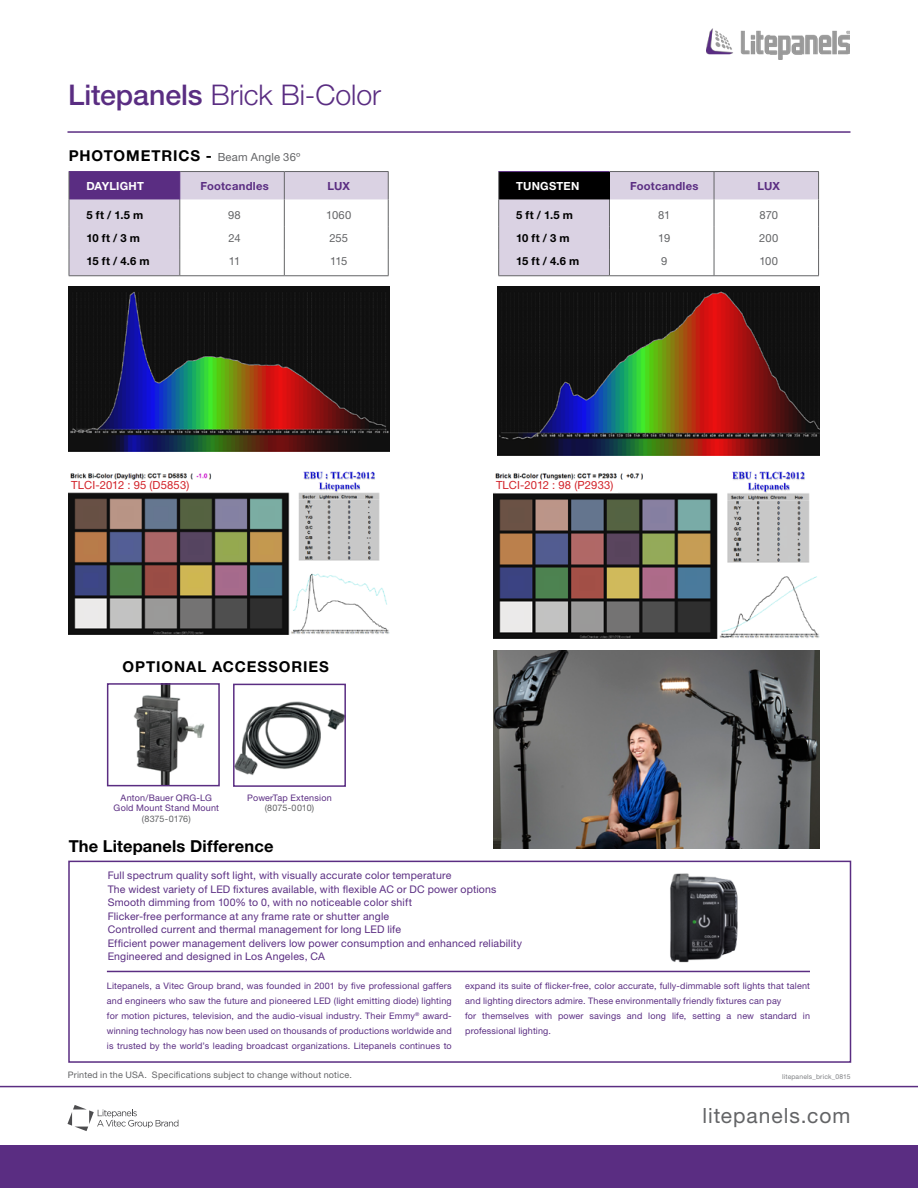
<style>
.page{position:relative;width:918px;height:1188px;background:#fff}
.page>*{position:absolute;margin:0;border:0;box-sizing:border-box;transform-origin:0 0}
.t1{font:300 28.5px "Helvetica Neue LT Std";color:#5a2d82}
.t2{font:21px "Helvetica Neue LT Std";letter-spacing:.045em;color:#636466}
.t3{font:700 16.5px "Helvetica Neue LT Std";letter-spacing:.01em;color:#000}
.t4{font:700 15px "Helvetica Neue LT Std";letter-spacing:.06em;color:#000}
.t5{font:700 11.25px "Helvetica Neue LT Std";letter-spacing:.045em;color:#000}
.t6{font:11.25px "Helvetica Neue LT Std";letter-spacing:.01em;color:#d2232a}
.t7{font:11.25px "Helvetica Neue LT Std";letter-spacing:-.01em;color:#636466}
.t8{font:700 11.25px "Helvetica Neue LT Std";letter-spacing:.02em;color:#5a2d82}
.t9{font:700 11.25px "Helvetica Neue LT Std";letter-spacing:.02em;color:#fff}
.t10{font:10.5px/13.5px "Helvetica Neue LT Std";letter-spacing:.02em;color:#5a2d82}
.t11{font:9px/15px "Helvetica Neue LT Std";letter-spacing:.015em;color:#5a2d82;text-align:justify}
.t12{font:9px "Helvetica Neue LT Std";letter-spacing:.02em;color:#636466}
.t13{font:9px "Helvetica Neue LT Std";letter-spacing:-.005em;color:#636466}
.t14{font:6.75px "Helvetica Neue LT Std";letter-spacing:.02em;color:#808285}
.s1{font-weight:500}
.s2{font-weight:400;font-size:11.25px;color:#636466}
</style>
<div class="page">
<img style="left:133px;top:686px;width:72px;height:97px">
<div style="left:107px;top:683px;width:113px;height:103px;border:2px solid #5a2d82"></div>
<img style="left:236px;top:701px;width:107px;height:74px">
<div style="left:233px;top:684px;width:113px;height:103px;border:2px solid #5a2d82"></div>
<img style="left:651px;top:873px;width:110px;height:98px">
<img style="left:493px;top:651px;width:327px;height:197px">
<hr style="left:67px;top:131px;width:783px;height:2px;background:#5a2d82">
<div style="left:0;top:1145px;width:918px;height:43px;background:#5a2d82"></div>
<hr style="left:0;top:1086px;width:918px;height:1px;background:#5a2d82">
<img style="left:706px;top:28px;width:143px;height:31px">
<svg style="left:68px;top:1105px;width:110px;height:26px"></svg>
<div style="left:68px;top:861px;width:783px;height:202px;border:2px solid #5a2d82"></div>
<hr style="left:107px;top:971px;width:703px;height:1px;background:#5a2d82">
<hr style="left:69px;top:171px;width:111px;height:1px;background:#5a2d82">
<svg style="left:69px;top:172px;width:320px;height:104px"></svg>
<hr style="left:180px;top:171px;width:104px;height:1px;background:#636466">
<hr style="left:284px;top:171px;width:105px;height:1px;background:#636466">
<hr style="left:498px;top:171px;width:111px;height:1px;background:#5a2d82">
<svg style="left:498px;top:172px;width:321px;height:104px"></svg>
<hr style="left:609px;top:171px;width:105px;height:1px;background:#636466">
<hr style="left:714px;top:171px;width:105px;height:1px;background:#636466">
<img style="left:69px;top:286px;width:320px;height:165px">
<img style="left:69px;top:471px;width:320px;height:164px">
<img style="left:498px;top:286px;width:322px;height:169px">
<img style="left:493px;top:471px;width:327px;height:167px">
<div style="left:493px;top:482px;width:78px;height:10px;background:#fff"></div>
<div style="left:68px;top:482px;width:78px;height:10px;background:#fff"></div>
<div style="left:71px;top:481px;width:121px;height:11px;background:#fff"></div>
<div style="left:496px;top:481px;width:121px;height:12px;background:#fff"></div>
<h1 class="t1" style="left:68px;top:77px;width:314px"><span class="s1">Litepanels</span> Brick Bi-Color</h1>
<h3 class="t4" style="left:69px;top:147px;width:233px">PHOTOMETRICS - <span class="s2">Beam Angle 36º</span></h3>
<p class="t9" style="left:86px;top:179px;width:59px">DAYLIGHT</p>
<p class="t8" style="left:200px;top:179px;width:70px">Footcandles</p>
<p class="t8" style="left:327px;top:179px;width:24px">LUX</p>
<p class="t5" style="left:86px;top:208px;width:58px">5 ft / 1.5 m</p>
<p class="t7" style="left:228px;top:208px;width:14px">98</p>
<p class="t7" style="left:326px;top:208px;width:27px">1060</p>
<p class="t5" style="left:86px;top:231px;width:55px">10 ft / 3 m</p>
<p class="t7" style="left:228px;top:231px;width:14px">24</p>
<p class="t7" style="left:329px;top:231px;width:20px">255</p>
<p class="t5" style="left:86px;top:254px;width:65px">15 ft / 4.6 m</p>
<p class="t7" style="left:229px;top:254px;width:13px">11</p>
<p class="t7" style="left:330px;top:254px;width:19px">115</p>
<p class="t9" style="left:516px;top:179px;width:65px">TUNGSTEN</p>
<p class="t8" style="left:630px;top:179px;width:70px">Footcandles</p>
<p class="t8" style="left:757px;top:179px;width:24px">LUX</p>
<p class="t5" style="left:516px;top:208px;width:58px">5 ft / 1.5 m</p>
<p class="t7" style="left:658px;top:208px;width:14px">81</p>
<p class="t7" style="left:760px;top:208px;width:20px">870</p>
<p class="t5" style="left:516px;top:231px;width:55px">10 ft / 3 m</p>
<p class="t7" style="left:658px;top:231px;width:14px">19</p>
<p class="t7" style="left:759px;top:231px;width:21px">200</p>
<p class="t5" style="left:516px;top:254px;width:65px">15 ft / 4.6 m</p>
<p class="t7" style="left:661px;top:254px;width:8px">9</p>
<p class="t7" style="left:759px;top:254px;width:20px">100</p>
<p class="t6" style="left:71px;top:478px;width:120px">TLCI-2012 : 95 (D5853)</p>
<p class="t6" style="left:496px;top:479px;width:119px">TLCI-2012 : 98 (P2933)</p>
<h3 class="t4" style="left:123px;top:658px;width:208px">OPTIONAL ACCESSORIES</h3>
<p class="t11" style="left:114px;top:792px;width:107px;line-height:10.5px;text-align:center">Anton/Bauer QRG-LG<br>Gold Mount Stand Mount</p>
<p class="t13" style="left:142px;top:813px;width:50px">(8375-0176)</p>
<p class="t11" style="left:247px;top:790px;width:86px">PowerTap Extension</p>
<p class="t13" style="left:265px;top:803px;width:51px">(8075-0010)</p>
<h3 class="t3" style="left:69px;top:836px;width:206px">The Litepanels Difference</h3>
<p class="t10" style="left:108px;top:868px;width:416px">Full spectrum quality soft light, with visually accurate color temperature<br>The widest variety of LED fixtures available, with flexible AC or DC power options Smooth dimming from 100% to 0, with no noticeable color shift<br>Flicker-free performance at any frame rate or shutter angle<br>Controlled current and thermal management for long LED life<br>Efficient power management delivers low power consumption and enhanced reliability Engineered and designed in Los Angeles, CA</p>
<p class="t11" style="left:107px;top:979px;width:346px">Litepanels, a Vitec Group brand, was founded in 2001 by five professional gaffers and engineers who saw the future and pioneered LED (light emitting diode) lighting for motion pictures, television, and the audio-visual industry. Their Emmy<sup>®</sup> award&shy;winning technology has now been used on thousands of productions worldwide and is trusted by the world’s leading broadcast organizations. Litepanels continues to</p>
<p class="t11" style="left:465px;top:979px;width:346px;text-align:left">expand its suite of flicker-free, color accurate, fully-dimmable soft lights that talent and lighting directors admire. These environmentally friendly fixtures can pay<br>for themselves with power savings and long life, setting a new standard in professional lighting.</p>
<p class="t12" style="left:68px;top:1070px;width:286px">Printed in the USA. Specifications subject to change without notice.</p>
<p class="t14" style="left:782px;top:1072px;width:70px">litepanels_brick_0815</p>
<h2 class="t2" style="left:703px;top:1103px;width:149px">litepanels.com</h2>
</div>
